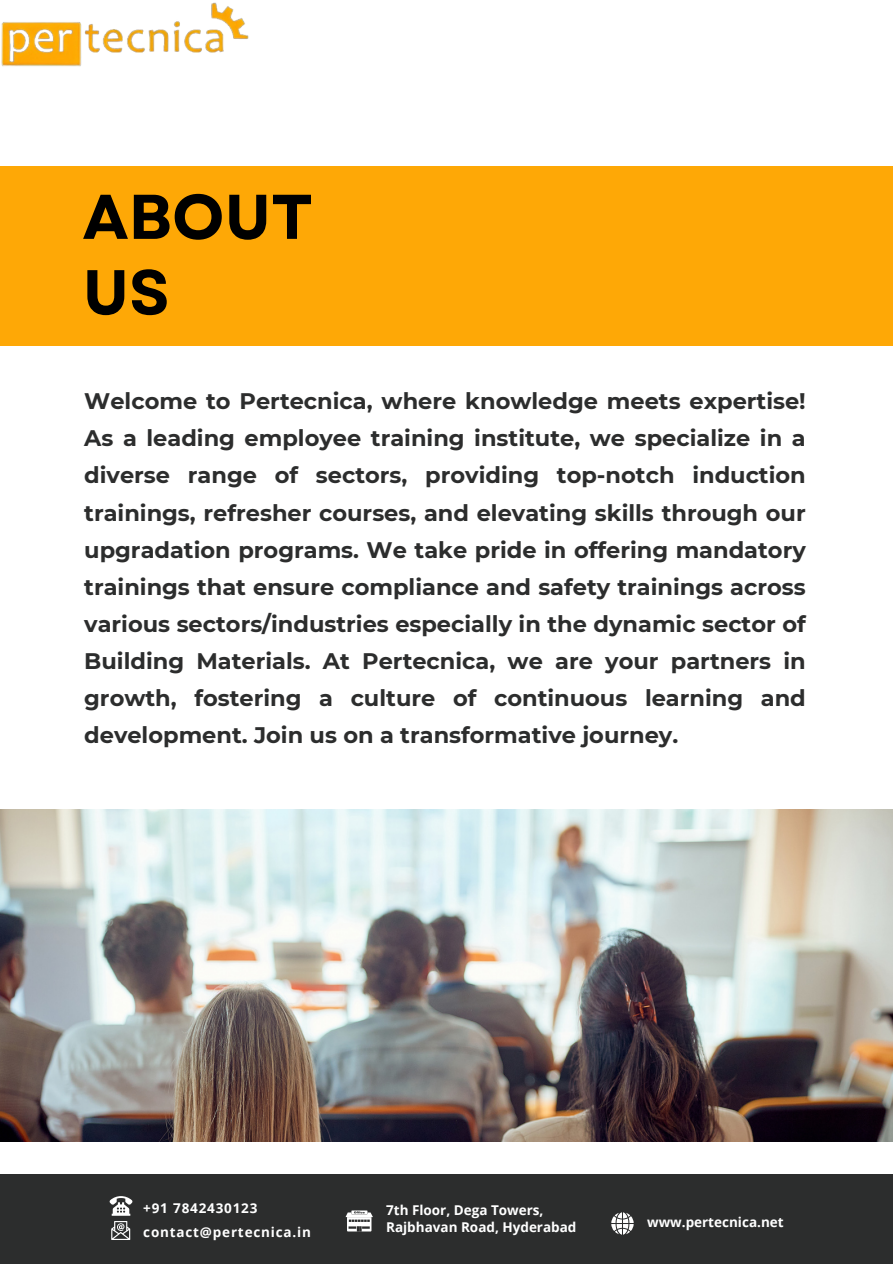
<style>
.page{position:relative;width:893px;height:1264px;background:#fff}
.page>*{position:absolute;margin:0;border:0;box-sizing:border-box;transform-origin:0 0}
.t1{font:700 63px "Garet";color:#000}
.t2{font:700 22.5px/37.2px "Montserrat";color:#2c2d2d;text-align:justify}
.t3{font:700 13.5px "Open Sans";color:#fff}
.t4{font:700 13.5px "Open Sans";letter-spacing:.06em;color:#fff}
</style>
<div class="page">
<div style="left:0;top:166px;width:892px;height:179px;background:#fea806"></div>
<img style="left:0;top:809px;width:892px;height:332px">
<img style="left:1px;top:2px;width:248px;height:65px">
<div style="left:0;top:1174px;width:892px;height:89px;background:#2c2d2d"></div>
<svg style="left:611px;top:1212px;width:22px;height:22px"></svg>
<svg style="left:345px;top:1210px;width:27px;height:21px"></svg>
<svg style="left:110px;top:1196px;width:22px;height:43px"></svg>
<p class="t1" style="left:82px;top:171px;width:232px">ABOUT</p>
<p class="t1" style="left:82px;top:247px;width:88px">US</p>
<p class="t2" style="left:84px;top:382px;width:723px">Welcome to Pertecnica, where knowledge meets expertise!<br>As a leading employee training institute, we specialize in a diverse range of sectors, providing top-notch induction trainings, refresher courses, and elevating skills through our upgradation programs. We take pride in offering mandatory trainings that ensure compliance and safety trainings across various sectors/industries especially in the dynamic sector of Building Materials. At Pertecnica, we are your partners in growth, fostering a culture of continuous learning and development. Join us on a transformative journey.</p>
<p class="t4" style="left:143px;top:1198px;width:116px">+91 7842430123</p>
<p class="t4" style="left:143px;top:1222px;width:169px">contact@pertecnica.in</p>
<p class="t3" style="left:386px;top:1200px;width:159px">7th Floor, Dega Towers,</p>
<p class="t3" style="left:386px;top:1217px;width:192px">Rajbhavan Road, Hyderabad</p>
<p class="t3" style="left:647px;top:1212px;width:138px">www.pertecnica.net</p>
</div>
